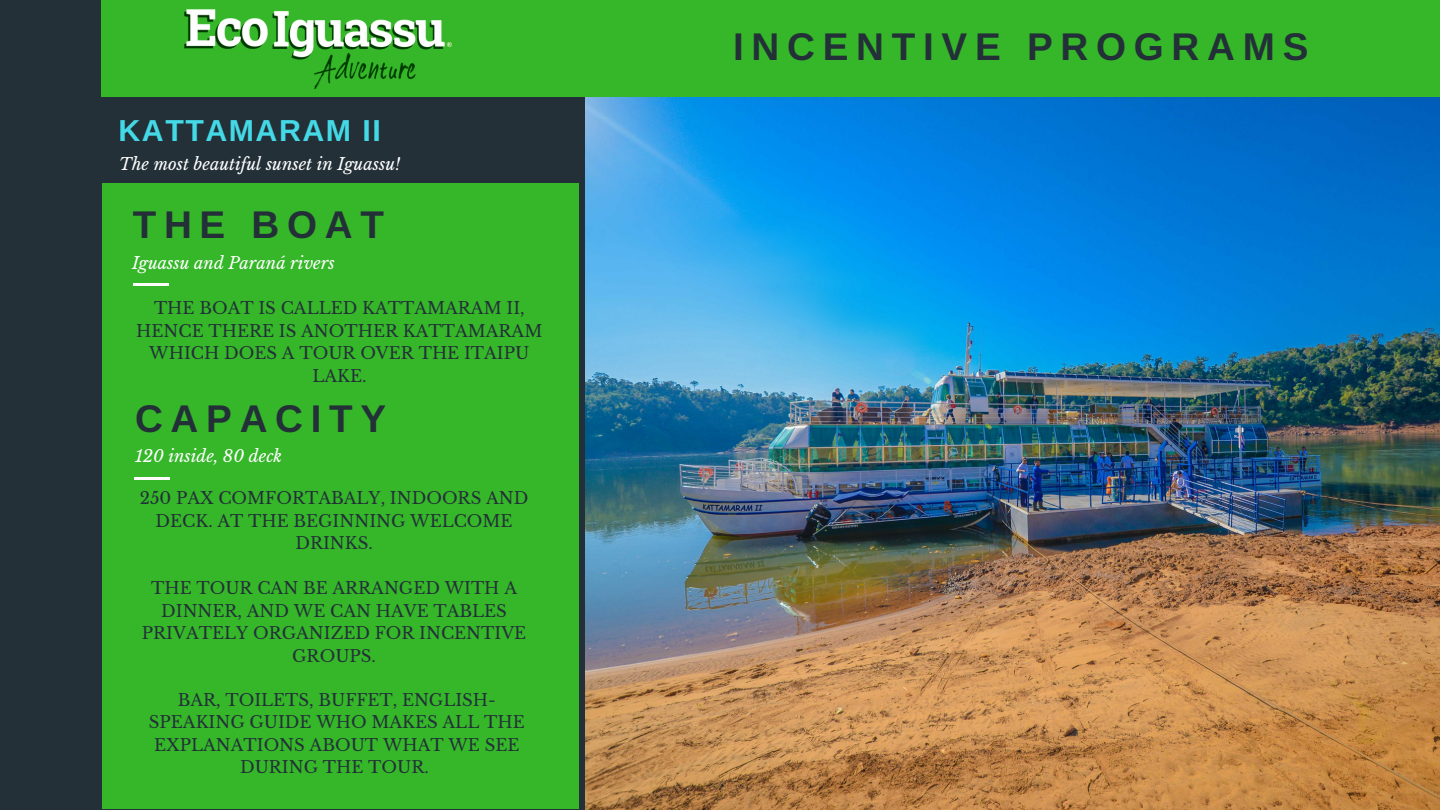
<style>
.page{position:relative;width:1440px;height:810px;background:#233038}
.page>*{position:absolute;margin:0;border:0;box-sizing:border-box;transform-origin:0 0}
.t1{font:700 38.6px "Arimo";letter-spacing:.2em;color:#233038}
.t2{font:700 30.3px "Arimo";letter-spacing:.05em;color:#44d9e6}
.t3{font:16.5px/22.5px "Libre Baskerville";color:#233038;text-align:center}
.t4{font:italic 16.5px "Libre Baskerville";color:#fff}
</style>
<div class="page">
<div style="left:102px;top:184px;width:477px;height:625px;background:#35b729"></div>
<img style="left:585px;top:97px;width:855px;height:713px">
<div style="left:101px;top:0;width:1339px;height:97px;background:#35b729"></div>
<hr style="left:134px;top:284px;width:35px;height:2px;background:#fff">
<hr style="left:134px;top:478px;width:36px;height:2px;background:#fff">
<img style="left:184px;top:9px;width:268px;height:80px">
<h2 class="t2" style="left:118px;top:114px;width:264px">KATTAMARAM II</h2>
<p class="t4" style="left:119px;top:154px;width:283px">The most beautiful sunset in Iguassu!</p>
<h1 class="t1" style="left:133px;top:203px;width:253px">THE BOAT</h1>
<p class="t4" style="left:132px;top:252px;width:204px">Iguassu and Paraná rivers</p>
<p class="t3" style="left:136px;top:297px;width:408px">THE BOAT IS CALLED KATTAMARAM II,<br>HENCE THERE IS ANOTHER KATTAMARAM<br>WHICH DOES A TOUR OVER THE ITAIPU<br>LAKE.</p>
<h1 class="t1" style="left:135px;top:397px;width:253px">CAPACITY</h1>
<p class="t4" style="left:135px;top:446px;width:149px">120 inside, 80 deck</p>
<p class="t3" style="left:140px;top:487px;width:390px">250 PAX COMFORTABALY, INDOORS AND<br>DECK. AT THE BEGINNING WELCOME<br>DRINKS.</p>
<p class="t3" style="left:142px;top:577px;width:386px">THE TOUR CAN BE ARRANGED WITH A<br>DINNER, AND WE CAN HAVE TABLES<br>PRIVATELY ORGANIZED FOR INCENTIVE<br>GROUPS.</p>
<p class="t3" style="left:149px;top:689px;width:377px">BAR, TOILETS, BUFFET, ENGLISH-<br>SPEAKING GUIDE WHO MAKES ALL THE<br>EXPLANATIONS ABOUT WHAT WE SEE<br>DURING THE TOUR.</p>
<h1 class="t1" style="left:733px;top:25px;width:577px">INCENTIVE PROGRAMS</h1>
</div>
